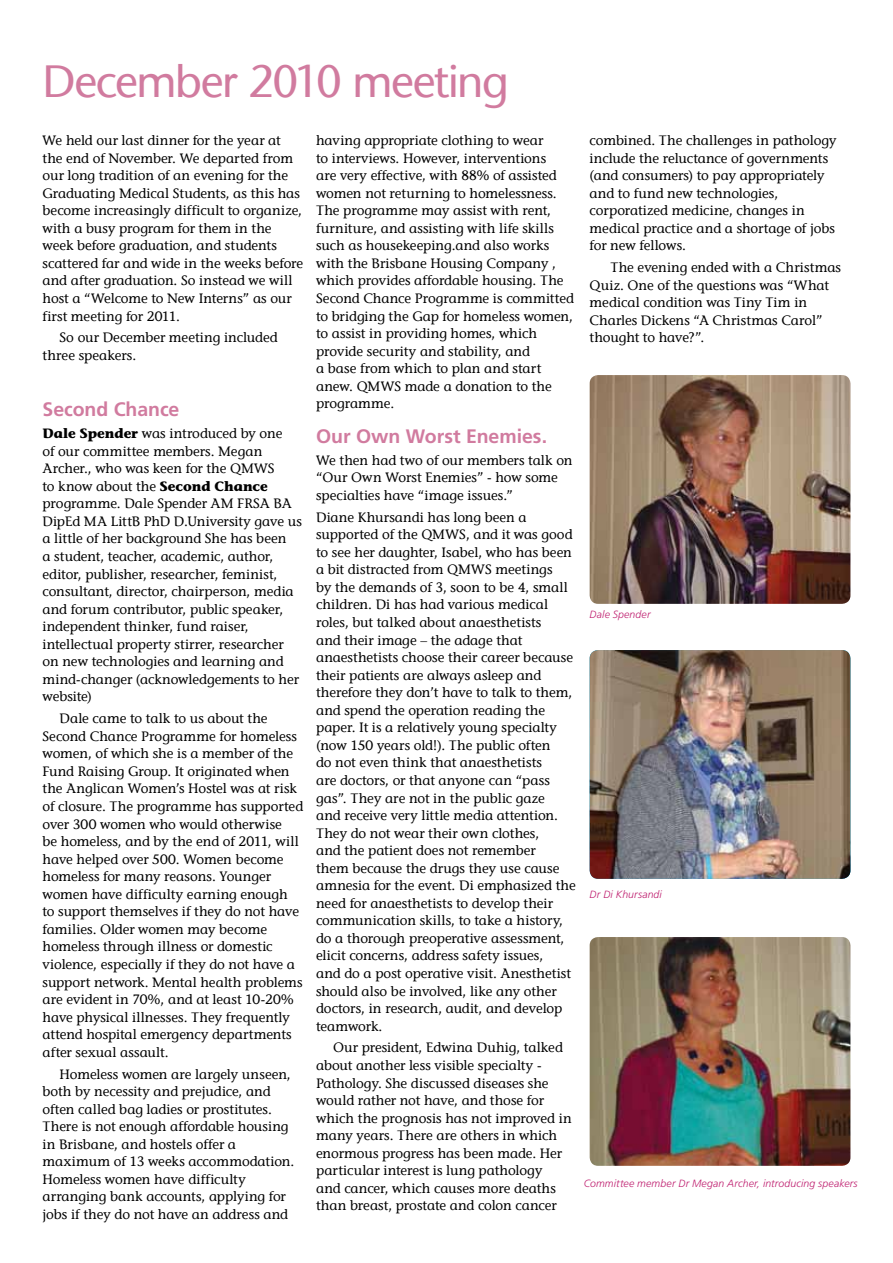
<style>
.page{position:relative;width:893px;height:1263px;background:#fff}
.page>*{position:absolute;margin:0;border:0;box-sizing:border-box;transform-origin:0 0}
.t1{font:45px "Stone Sans";letter-spacing:-.035em;color:#d17b9f}
.t2{font:700 19.5px "Frutiger";letter-spacing:-.005em;color:#d17b9f}
.t3{font:13.5px/17.5px "Stone Informal";letter-spacing:-.005em;color:#000}
.t4{font:italic 300 10.5px "Frutiger";letter-spacing:.01em;color:#bf2070}
.s1{font-weight:700}
</style>
<div class="page">
<img style="left:590px;top:375px;width:260px;height:229px">
<img style="left:590px;top:650px;width:260px;height:229px">
<img style="left:590px;top:937px;width:260px;height:229px">
<h1 class="t1" style="left:43px;top:54px;width:468px">December 2010 meeting</h1>
<p class="t3" style="left:43px;top:132px;width:262px">We held our last dinner for the year at the end of November. We departed from our long tradition of an evening for the Graduating Medical Students, as this has become increasingly difficult to organize, with a busy program for them in the week before graduation, and students scattered far and wide in the weeks before and after graduation. So instead we will host a “Welcome to New Interns” as our first meeting for 2011.</p>
<p class="t3" style="left:43px;top:329px;width:237px;text-indent:17px">So our December meeting included three speakers.</p>
<h2 class="t2" style="left:43px;top:398px;width:138px">Second Chance</h2>
<p class="t3" style="left:43px;top:425px;width:261px"><span class="s1">Dale Spender</span> was introduced by one<br>of our committee members. Megan Archer., who was keen for the QMWS<br>to know about the <span class="s1">Second Chance </span>programme. Dale Spender AM FRSA BA DipEd MA LittB PhD D.University gave us a little of her background She has been<br>a student, teacher, academic, author, editor, publisher, researcher, feminist, consultant, director, chairperson, media and forum contributor, public speaker, independent thinker, fund raiser, intellectual property stirrer, researcher on new technologies and learning and mind-changer (acknowledgements to her website)</p>
<p class="t3" style="left:43px;top:710px;width:262px;text-indent:17px">Dale came to talk to us about the Second Chance Programme for homeless women, of which she is a member of the Fund Raising Group. It originated when the Anglican Women’s Hostel was at risk of closure. The programme has supported over 300 women who would otherwise<br>be homeless, and by the end of 2011, will have helped over 500. Women become homeless for many reasons. Younger women have difficulty earning enough<br>to support themselves if they do not have families. Older women may become homeless through illness or domestic violence, especially if they do not have a support network. Mental health problems are evident in 70%, and at least 10-20% have physical illnesses. They frequently attend hospital emergency departments after sexual assault.</p>
<p class="t3" style="left:43px;top:1065px;width:253px;text-indent:17px">Homeless women are largely unseen, both by necessity and prejudice, and often called bag ladies or prostitutes.<br>There is not enough affordable housing in Brisbane, and hostels offer a maximum of 13 weeks accommodation.<br>Homeless women have difficulty arranging bank accounts, applying for jobs if they do not have an address and</p>
<p class="t3" style="left:316px;top:132px;width:259px">having appropriate clothing to wear<br>to interviews. However, interventions<br>are very effective, with 88% of assisted women not returning to homelessness.<br>The programme may assist with rent, furniture, and assisting with life skills such as housekeeping.and also works with the Brisbane Housing Company , which provides affordable housing. The Second Chance Programme is committed to bridging the Gap for homeless women, to assist in providing homes, which provide security and stability, and<br>a base from which to plan and start anew. QMWS made a donation to the programme.</p>
<h2 class="t2" style="left:316px;top:425px;width:233px">Our Own Worst Enemies.</h2>
<p class="t3" style="left:316px;top:451px;width:258px">We then had two of our members talk on “Our Own Worst Enemies” - how some specialties have “image issues.”</p>
<p class="t3" style="left:316px;top:508px;width:261px">Diane Khursandi has long been a supported of the QMWS, and it was good to see her daughter, Isabel, who has been a bit distracted from QMWS meetings<br>by the demands of 3, soon to be 4, small children. Di has had various medical roles, but talked about anaesthetists<br>and their image – the adage that anaesthetists choose their career because their patients are always asleep and therefore they don’t have to talk to them, and spend the operation reading the paper. It is a relatively young specialty (now 150 years old!). The public often<br>do not even think that anaesthetists<br>are doctors, or that anyone can “pass gas”. They are not in the public gaze<br>and receive very little media attention.<br>They do not wear their own clothes,<br>and the patient does not remember<br>them because the drugs they use cause amnesia for the event. Di emphasized the need for anaesthetists to develop their communication skills, to take a history, do a thorough preoperative assessment, elicit concerns, address safety issues,<br>and do a post operative visit. Anesthetist should also be involved, like any other doctors, in research, audit, and develop teamwork.</p>
<p class="t3" style="left:316px;top:1039px;width:257px;text-indent:17px">Our president, Edwina Duhig, talked about another less visible specialty - Pathology. She discussed diseases she would rather not have, and those for which the prognosis has not improved in many years. There are others in which enormous progress has been made. Her particular interest is lung pathology<br>and cancer, which causes more deaths than breast, prostate and colon cancer</p>
<p class="t3" style="left:590px;top:132px;width:248px">combined. The challenges in pathology include the reluctance of governments (and consumers) to pay appropriately and to fund new technologies, corporatized medicine, changes in medical practice and a shortage of jobs for new fellows.</p>
<p class="t3" style="left:590px;top:259px;width:253px;text-indent:21px">The evening ended with a Christmas<br>Quiz. One of the questions was “What medical condition was Tiny Tim in<br>Charles Dickens “A Christmas Carol” thought to have?”.</p>
<p class="t4" style="left:590px;top:609px;width:62px">Dale Spender</p>
<p class="t4" style="left:590px;top:888px;width:74px">Dr Di Khursandi</p>
<p class="t4" style="left:584px;top:1177px;width:276px">Committee member Dr Megan Archer, introducing speakers</p>
</div>
